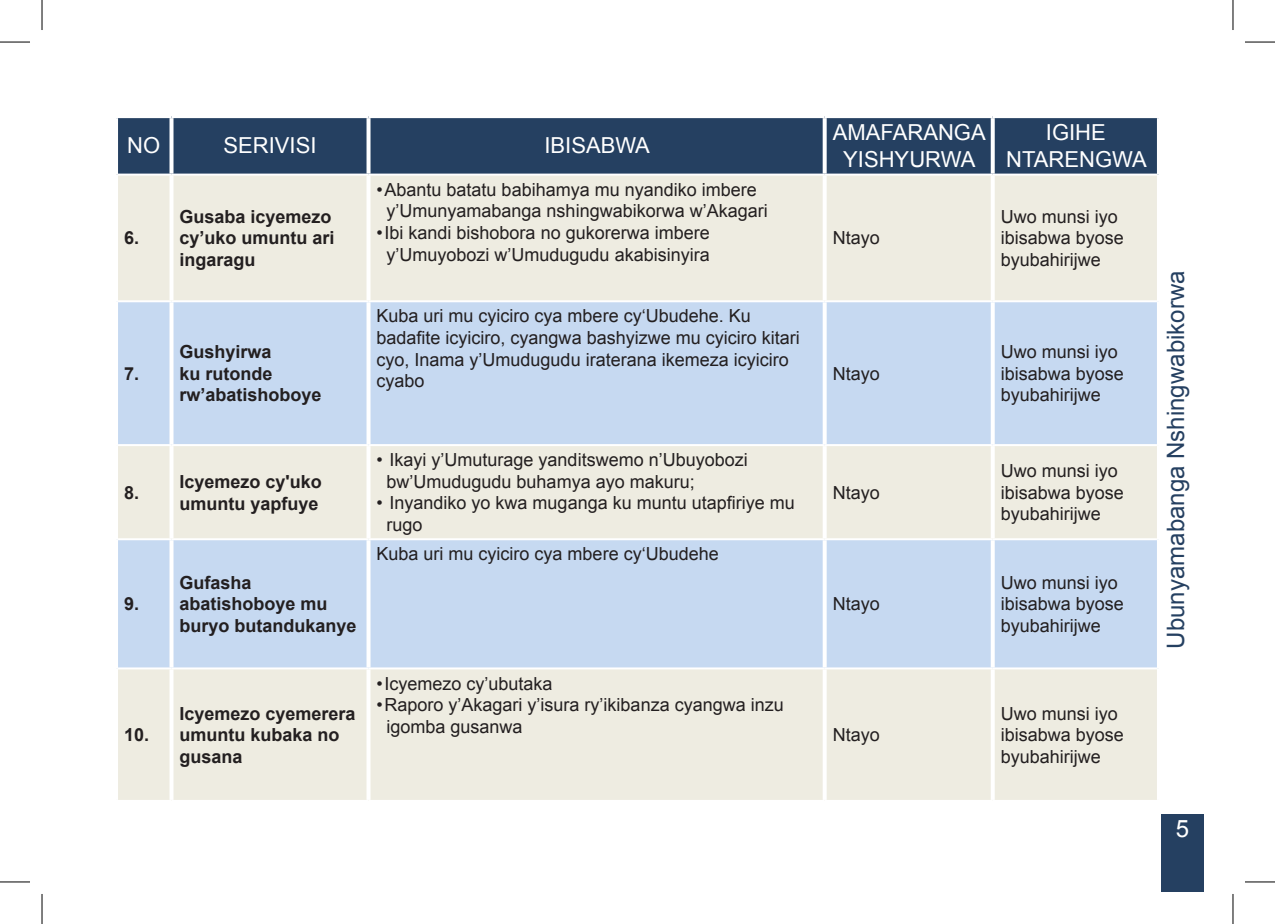
<style>
.page{position:relative;width:1275px;height:924px;background:#fff}
.page>*{position:absolute;margin:0;border:0;box-sizing:border-box;transform-origin:0 0}
.Chap-Ruhande{font:24px "Arial";color:#254061}
.t1{font:24px "Arial";color:#fff}
.Titre-tbl{font:22px/26.4px "Arial";color:#fff;text-align:center}
.txt-tbl{font:18px/21.6px "Arial";color:#231f20}
.txt-tbl_bold{font:700 18px/21.6px "Arial";color:#231f20}
.txt-tbl_bold-2{font:18px "Arial";color:#231f20}
</style>
<div class="page">
<div style="left:1161px;top:814px;width:42px;height:77px;background:#254061"></div>
<div style="left:118px;top:118px;width:872px;height:55px;background:#254061"></div>
<div style="left:992px;top:116px;width:167px;height:58px;background:#254061"></div>
<div style="left:118px;top:175px;width:1039px;height:624px;background:#eeece1"></div>
<svg style="left:118px;top:302px;width:1039px;height:365px;background:#d0ddec"></svg>
<svg style="left:169px;top:118px;width:4px;height:55px"></svg>
<svg style="left:366px;top:118px;width:4px;height:55px"></svg>
<svg style="left:822px;top:118px;width:4px;height:55px"></svg>
<svg style="left:990px;top:118px;width:4px;height:55px"></svg>
<svg style="left:169px;top:175px;width:4px;height:125px"></svg>
<svg style="left:366px;top:175px;width:4px;height:125px"></svg>
<svg style="left:822px;top:175px;width:4px;height:125px"></svg>
<svg style="left:990px;top:175px;width:4px;height:125px"></svg>
<svg style="left:169px;top:302px;width:4px;height:142px"></svg>
<svg style="left:366px;top:302px;width:4px;height:142px"></svg>
<svg style="left:822px;top:302px;width:4px;height:142px"></svg>
<svg style="left:990px;top:302px;width:4px;height:142px"></svg>
<svg style="left:169px;top:446px;width:4px;height:92px"></svg>
<svg style="left:366px;top:446px;width:4px;height:92px"></svg>
<svg style="left:822px;top:446px;width:4px;height:92px"></svg>
<svg style="left:990px;top:446px;width:4px;height:92px"></svg>
<svg style="left:169px;top:540px;width:4px;height:127px"></svg>
<svg style="left:366px;top:540px;width:4px;height:127px"></svg>
<svg style="left:822px;top:540px;width:4px;height:127px"></svg>
<svg style="left:990px;top:540px;width:4px;height:127px"></svg>
<svg style="left:169px;top:669px;width:4px;height:130px"></svg>
<svg style="left:366px;top:669px;width:4px;height:130px"></svg>
<svg style="left:822px;top:669px;width:4px;height:130px"></svg>
<svg style="left:990px;top:669px;width:4px;height:130px"></svg>
<hr style="left:118px;top:300px;width:53px;height:2px;background:#fff">
<hr style="left:171px;top:300px;width:197px;height:2px;background:#fff">
<hr style="left:368px;top:300px;width:456px;height:2px;background:#fff">
<hr style="left:824px;top:300px;width:168px;height:2px;background:#fff">
<hr style="left:992px;top:300px;width:165px;height:2px;background:#fff">
<hr style="left:118px;top:444px;width:53px;height:2px;background:#fff">
<hr style="left:171px;top:444px;width:197px;height:2px;background:#fff">
<hr style="left:368px;top:444px;width:456px;height:2px;background:#fff">
<hr style="left:824px;top:444px;width:168px;height:2px;background:#fff">
<hr style="left:992px;top:444px;width:165px;height:2px;background:#fff">
<hr style="left:118px;top:538px;width:53px;height:2px;background:#fff">
<hr style="left:171px;top:538px;width:197px;height:2px;background:#fff">
<hr style="left:368px;top:538px;width:456px;height:2px;background:#fff">
<hr style="left:824px;top:538px;width:168px;height:2px;background:#fff">
<hr style="left:992px;top:538px;width:165px;height:2px;background:#fff">
<hr style="left:118px;top:667px;width:53px;height:2px;background:#fff">
<hr style="left:171px;top:667px;width:197px;height:2px;background:#fff">
<hr style="left:368px;top:667px;width:456px;height:2px;background:#fff">
<hr style="left:824px;top:667px;width:168px;height:2px;background:#fff">
<hr style="left:992px;top:667px;width:165px;height:2px;background:#fff">
<hr style="left:992px;top:173px;width:165px;height:2px;background:#fff">
<hr style="left:992px;top:114px;width:169px;height:4px;background:#fff">
<hr style="left:1157px;top:118px;width:4px;height:56px;background:#fff">
<hr style="left:0;top:42px;width:30px;height:1px;background:#000">
<hr style="left:1245px;top:42px;width:30px;height:1px;background:#000">
<hr style="left:0;top:881px;width:30px;height:1px;background:#000">
<hr style="left:1245px;top:881px;width:30px;height:1px;background:#000">
<hr style="left:42px;top:0;width:1px;height:30px;background:#000">
<hr style="left:42px;top:893px;width:1px;height:30px;background:#000">
<hr style="left:1232px;top:0;width:1px;height:30px;background:#000">
<hr style="left:1232px;top:893px;width:1px;height:30px;background:#000">
<p class="Titre-tbl" style="left:127px;top:133px;width:35px">NO</p>
<p class="Titre-tbl" style="left:223px;top:133px;width:94px">SERIVISI</p>
<p class="Titre-tbl" style="left:544px;top:133px;width:107px">IBISABWA</p>
<p class="Titre-tbl" style="left:833px;top:119px;width:154px">AMAFARANGA<br>YISHYURWA</p>
<p class="Titre-tbl" style="left:1006px;top:119px;width:142px">IGIHE<br>NTARENGWA</p>
<p class="txt-tbl_bold" style="left:124px;top:228px;width:17px">6.</p>
<p class="txt-tbl_bold" style="left:124px;top:363px;width:17px">7.</p>
<p class="txt-tbl_bold" style="left:179px;top:206px;width:157px">Gusaba icyemezo cy’uko umuntu ari ingaragu</p>
<p class="txt-tbl_bold" style="left:179px;top:341px;width:144px">Gushyirwa<br>ku rutonde rw’abatishoboye</p>
<p class="txt-tbl_bold" style="left:124px;top:482px;width:17px">8.</p>
<p class="txt-tbl_bold" style="left:179px;top:471px;width:144px">Icyemezo cy'uko umuntu yapfuye</p>
<p class="txt-tbl_bold" style="left:124px;top:593px;width:17px">9.</p>
<p class="txt-tbl_bold" style="left:124px;top:724px;width:27px">10.</p>
<p class="txt-tbl_bold" style="left:179px;top:572px;width:179px">Gufasha abatishoboye mu buryo butandukanye</p>
<p class="txt-tbl_bold" style="left:179px;top:702px;width:178px">Icyemezo cyemerera umuntu kubaka no gusana</p>
<p class="txt-tbl" style="left:386px;top:179px;width:383px;text-indent:-10px">•Abantu batatu babihamya mu nyandiko imbere y’Umunyamabanga nshingwabikorwa w’Akagari</p>
<p class="txt-tbl" style="left:376px;top:222px;width:335px;text-align:center">•Ibi kandi bishobora no gukorerwa imbere y’Umuyobozi w’Umudugudu akabisinyira</p>
<p class="txt-tbl" style="left:832px;top:227px;width:49px">Ntayo</p>
<p class="txt-tbl" style="left:376px;top:305px;width:425px">Kuba uri mu cyiciro cya mbere cy‘Ubudehe. Ku badafite icyiciro, cyangwa bashyizwe mu cyiciro kitari cyo, Inama y’Umudugudu iraterana ikemeza icyiciro cyabo</p>
<p class="txt-tbl" style="left:386px;top:449px;width:363px;text-indent:-10px">• Ikayi y’Umuturage yanditswemo n’Ubuyobozi bw’Umudugudu buhamya ayo makuru;</p>
<p class="txt-tbl" style="left:386px;top:492px;width:410px;text-indent:-10px">• Inyandiko yo kwa muganga ku muntu utapfiriye mu rugo</p>
<p class="txt-tbl" style="left:376px;top:543px;width:344px">Kuba uri mu cyiciro cya mbere cy‘Ubudehe</p>
<p class="txt-tbl" style="left:376px;top:672px;width:178px">•Icyemezo cy’ubutaka</p>
<p class="txt-tbl" style="left:386px;top:694px;width:399px;text-indent:-10px">•Raporo y’Akagari y’isura ry’ikibanza cyangwa inzu igomba gusanwa</p>
<p class="txt-tbl" style="left:832px;top:362px;width:49px">Ntayo</p>
<p class="txt-tbl_bold-2" style="left:832px;top:480px;width:49px">Ntayo</p>
<p class="txt-tbl" style="left:832px;top:593px;width:49px">Ntayo</p>
<p class="txt-tbl" style="left:832px;top:724px;width:49px">Ntayo</p>
<p class="txt-tbl" style="left:1000px;top:206px;width:125px">Uwo munsi iyo ibisabwa byose byubahirijwe</p>
<p class="txt-tbl" style="left:1000px;top:341px;width:125px">Uwo munsi iyo ibisabwa byose byubahirijwe</p>
<p class="txt-tbl" style="left:1000px;top:460px;width:125px">Uwo munsi iyo ibisabwa byose byubahirijwe</p>
<p class="txt-tbl" style="left:1000px;top:571px;width:125px">Uwo munsi iyo ibisabwa byose byubahirijwe</p>
<p class="txt-tbl" style="left:1000px;top:702px;width:125px">Uwo munsi iyo ibisabwa byose byubahirijwe</p>
<p class="Chap-Ruhande" style="left:1160px;top:648px;width:379px;rotate:-90deg">Ubunyamabanga Nshingwabikorwa</p>
<h1 class="t1" style="left:1175px;top:812px;width:15px">5</h1>
</div>
